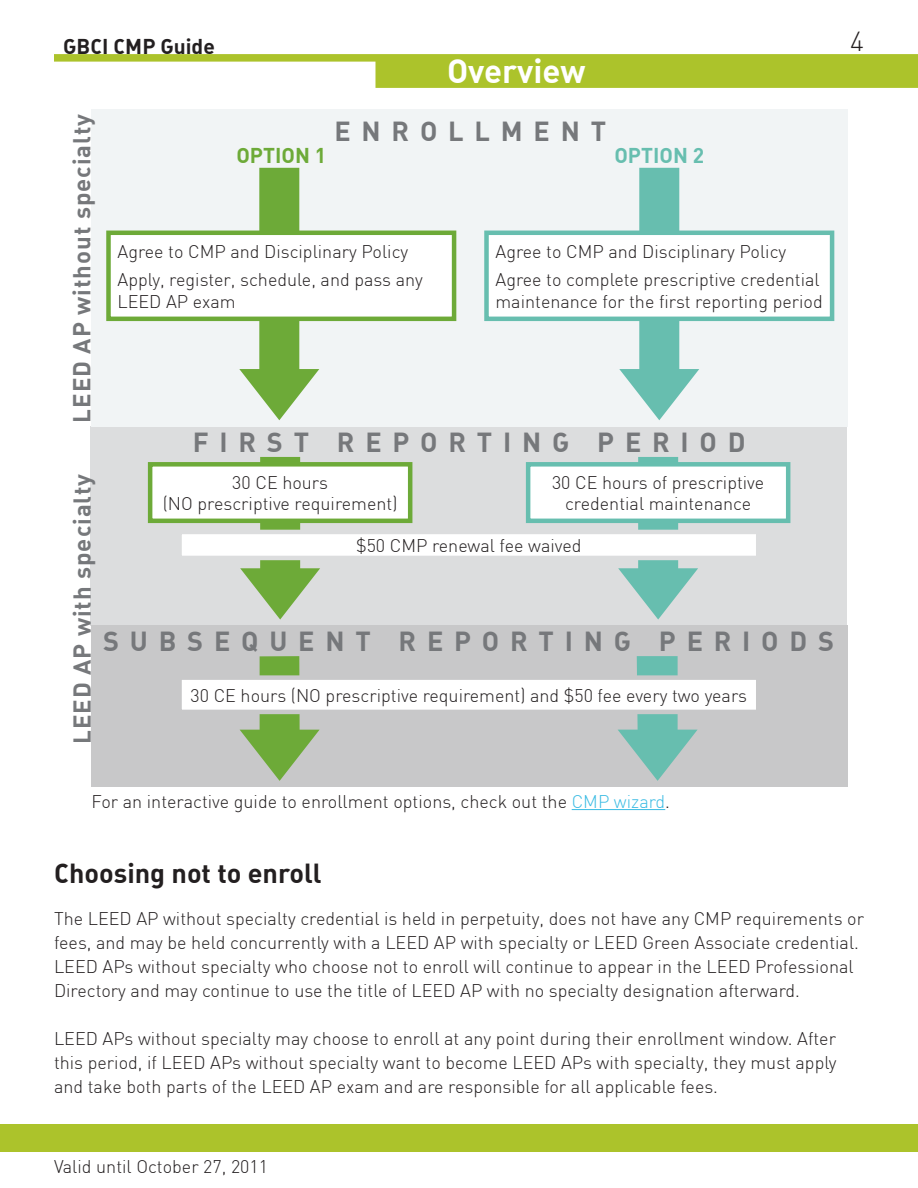
<style>
.page{position:relative;width:918px;height:1188px;background:#fff}
.page>*{position:absolute;margin:0;border:0;box-sizing:border-box;transform-origin:0 0}
.t1{font:33px "DIN Bold Alternate";color:#fff}
.t2{font:27px "DIN Bold Alternate";letter-spacing:.4em;color:#76787b}
.t3{font:27px "DIN Bold Alternate";color:#231f20}
.t4{font:300 27px "DIN";color:#231f20}
.t5{font:24px "DIN Bold Alternate";letter-spacing:.04em;color:#76787b}
.t6{font:21px "DIN Bold Alternate";color:#231f20}
.t7{font:21px "DIN Bold Alternate";color:#6daa38}
.t8{font:21px "DIN Bold Alternate";color:#67beaf}
.t9{font:300 18px/24px "DIN";color:#231f20}
.s1{font-family:"DIN";font-weight:700}
.s2{color:#3abbe3}
</style>
<div class="page">
<div style="left:54px;top:54px;width:864px;height:8px;background:#acc32b"></div>
<div style="left:375px;top:61px;width:542px;height:27px;background:#acc32b"></div>
<div style="left:0;top:1124px;width:918px;height:27px;background:#acc32b"></div>
<hr style="left:917px;top:26px;width:1px;height:115px;background:#fff">
<div style="left:91px;top:426px;width:756px;height:200px;background:#dcddde"></div>
<div style="left:91px;top:626px;width:757px;height:161px;background:#c8c8c9"></div>
<hr style="left:572px;top:809px;width:93px;height:1px;background:#3abbe3">
<div style="left:91px;top:109px;width:757px;height:317px;background:#f1f4f5"></div>
<svg style="left:618px;top:457px;width:80px;height:163px"></svg>
<svg style="left:618px;top:656px;width:80px;height:125px"></svg>
<svg style="left:239px;top:168px;width:80px;height:252px"></svg>
<svg style="left:240px;top:656px;width:80px;height:125px"></svg>
<div style="left:180px;top:678px;width:578px;height:34px;background:#fff"></div>
<div style="left:177px;top:675px;width:583px;height:39px;border:4px solid #c8c8c9"></div>
<svg style="left:240px;top:457px;width:80px;height:163px"></svg>
<svg style="left:619px;top:168px;width:80px;height:252px"></svg>
<div style="left:487px;top:233px;width:345px;height:86px;background:#fff"></div>
<div style="left:484px;top:231px;width:350px;height:90px;border:4px solid #67beaf"></div>
<div style="left:109px;top:233px;width:345px;height:86px;background:#fff"></div>
<div style="left:106px;top:231px;width:350px;height:90px;border:4px solid #6daa38"></div>
<div style="left:180px;top:532px;width:578px;height:26px;background:#fff"></div>
<div style="left:177px;top:530px;width:583px;height:30px;border:4px solid #dcddde"></div>
<div style="left:150px;top:464px;width:260px;height:57px;background:#fff"></div>
<div style="left:148px;top:462px;width:264px;height:61px;border:4px solid #6daa38"></div>
<div style="left:528px;top:464px;width:260px;height:57px;background:#fff"></div>
<div style="left:526px;top:462px;width:264px;height:61px;border:4px solid #67beaf"></div>
<p class="t6" style="left:63px;top:33px;width:153px">GBCI CMP Guide</p>
<h2 class="t4" style="left:850px;top:24px;width:15px">4</h2>
<h1 class="t1" style="left:447px;top:50px;width:140px">Overview</h1>
<h3 class="t5" style="left:66px;top:423px;width:310px;rotate:-90deg">LEED AP without specialty</h3>
<h2 class="t2" style="left:334px;top:113px;width:273px">ENROLLMENT</h2>
<p class="t7" style="left:236px;top:142px;width:91px">OPTION <span class="s1">1</span></p>
<p class="t8" style="left:614px;top:142px;width:91px">OPTION <span class="s1">2</span></p>
<p class="t9" style="left:118px;top:237px;width:307px;line-height:28.3px">Agree to CMP and Disciplinary Policy<br>Apply, register, schedule, and pass any</p>
<p class="t9" style="left:118px;top:289px;width:120px">LEED AP exam</p>
<p class="t9" style="left:496px;top:237px;width:326px;line-height:28.3px">Agree to CMP and Disciplinary Policy<br>Agree to complete prescriptive credential</p>
<p class="t9" style="left:496px;top:289px;width:329px">maintenance for the first reporting period</p>
<h2 class="t2" style="left:193px;top:425px;width:554px">FIRST REPORTING PERIOD</h2>
<h3 class="t5" style="left:66px;top:744px;width:272px;rotate:-90deg">LEED AP with specialty</h3>
<p class="t9" style="left:163px;top:471px;width:236px;line-height:21.6px;text-align:center">30 CE hours<br>(NO prescriptive requirement)</p>
<p class="t9" style="left:552px;top:471px;width:214px;line-height:21.6px;text-align:center">30 CE hours of prescriptive credential maintenance</p>
<p class="t9" style="left:356px;top:533px;width:227px">$50 CMP renewal fee waived</p>
<h2 class="t2" style="left:103px;top:624px;width:732px">SUBSEQUENT REPORTING PERIODS</h2>
<p class="t9" style="left:191px;top:683px;width:558px">30 CE hours (NO prescriptive requirement) and $50 fee every two years</p>
<p class="t9" style="left:92px;top:789px;width:580px">For an interactive guide to enrollment options, check out the <span class="s2">CMP wizard</span>.</p>
<h2 class="t3" style="left:54px;top:855px;width:269px">Choosing not to enroll</h2>
<p class="t9" style="left:54px;top:906px;width:812px">The LEED AP without specialty credential is held in perpetuity, does not have any CMP requirements or fees, and may be held concurrently with a LEED AP with specialty or LEED Green Associate credential.<br>LEED APs without specialty who choose not to enroll will continue to appear in the LEED Professional Directory and may continue to use the title of LEED AP with no specialty designation afterward.</p>
<p class="t9" style="left:54px;top:1026px;width:784px;text-align:justify">LEED APs without specialty may choose to enroll at any point during their enrollment window. After this period, if LEED APs without specialty want to become LEED APs with specialty, they must apply and take both parts of the LEED AP exam and are responsible for all applicable fees.</p>
<p class="t9" style="left:54px;top:1155px;width:216px">Valid until October 27, 2011</p>
</div>
